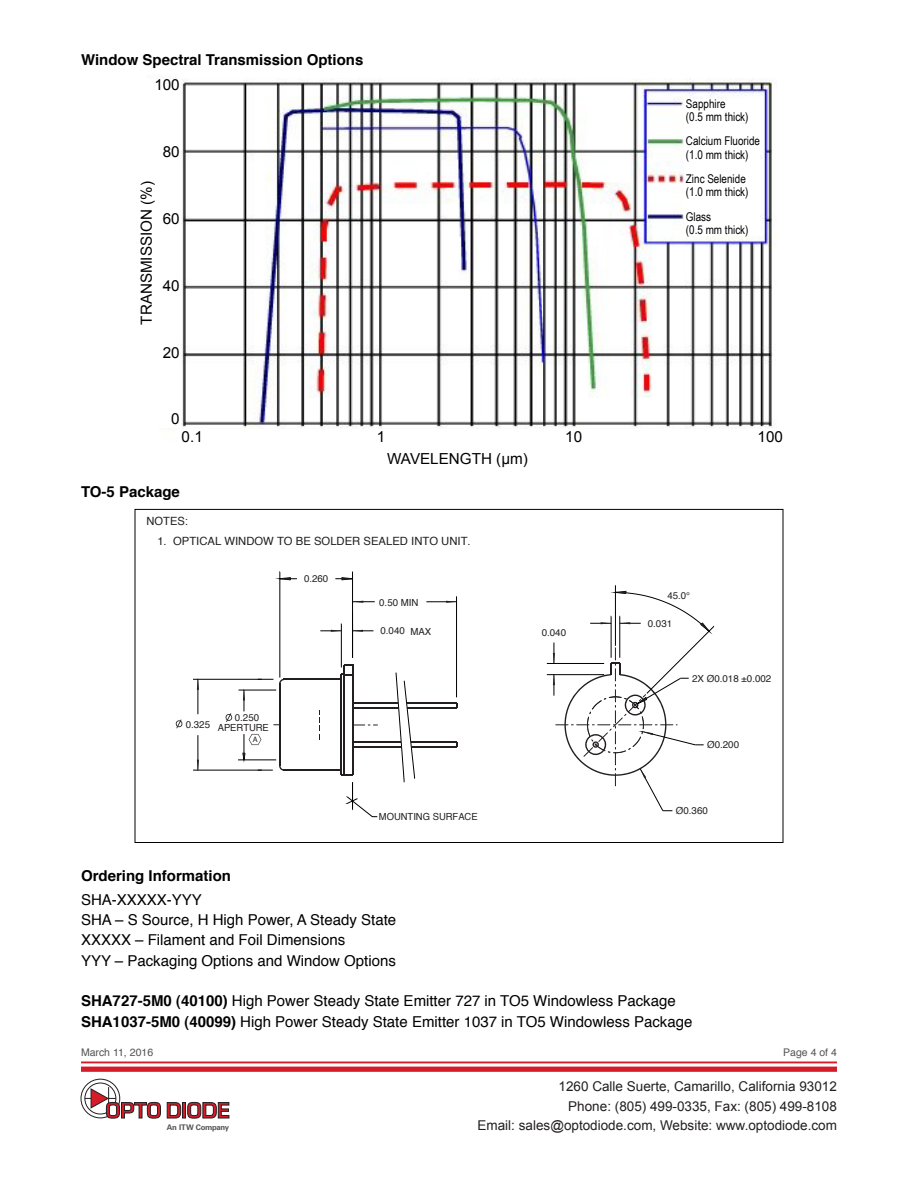
<style>
.page{position:relative;width:918px;height:1188px;background:#fff}
.page>*{position:absolute;margin:0;border:0;box-sizing:border-box;transform-origin:0 0}
.t1{font:15.15px "Arial";color:#000}
.t2{font:15px/20.4px "Helvetica";color:#000}
.t3{font:700 15px "Helvetica";color:#000}
.t4{font:13.5px/19.2px "Arial";color:#231f20;text-align:right}
.t5{font:12px/13.2px "Arial Narrow";color:#000}
.t6{font:11.4px "Helvetica";color:#231f20}
.t7{font:10.5px "Helvetica";color:#545456}
.t8{font:9.75px/10.4px "Helvetica";color:#231f20}
.t9{font:9.75px "Helvetica";color:#231f20;scale:.96 1}
.t10{font:700 7.8px "Univers";letter-spacing:-.04em;color:#545456}
.t11{font:7.5px "Helvetica";color:#231f20}
.s1{font-weight:700}
</style>
<div class="page">
<div style="left:81px;top:1079px;width:39px;height:39px;border:1px solid #231f20;border-radius:50%"></div>
<div style="left:85px;top:1083px;width:31px;height:31px;border:1px solid #231f20;border-radius:50%"></div>
<svg style="left:85px;top:1087px;width:76px;height:31px"></svg>
<svg style="left:167px;top:1102px;width:14px;height:16px"></svg>
<svg style="left:182px;top:1102px;width:4px;height:16px"></svg>
<svg style="left:187px;top:1102px;width:42px;height:16px"></svg>
<hr style="left:81px;top:1062px;width:756px;height:1px;background:#d51c29">
<div style="left:81px;top:1067px;width:756px;height:5px;background:#d51c29"></div>
<img style="left:163px;top:77px;width:610px;height:352px">
<div style="left:177px;top:48px;width:603px;height:30px;background:#fff"></div>
<div style="left:135px;top:79px;width:46px;height:349px;background:#fff"></div>
<div style="left:685px;top:100px;width:75px;height:136px;background:#fff"></div>
<svg style="left:395px;top:672px;width:20px;height:111px"></svg>
<hr style="left:341px;top:678px;width:1px;height:97px;background:#231f20">
<hr style="left:193px;top:679px;width:69px;height:1px;background:#000">
<hr style="left:193px;top:770px;width:69px;height:1px;background:#000">
<hr style="left:198px;top:679px;width:1px;height:35px;background:#000">
<svg style="left:197px;top:679px;width:2px;height:11px"></svg>
<hr style="left:198px;top:735px;width:1px;height:35px;background:#000">
<svg style="left:197px;top:760px;width:2px;height:10px"></svg>
<hr style="left:426px;top:601px;width:31px;height:1px;background:#000">
<svg style="left:446px;top:601px;width:10px;height:2px"></svg>
<svg style="left:279px;top:679px;width:5px;height:5px"></svg>
<svg style="left:279px;top:766px;width:5px;height:5px"></svg>
<hr style="left:547px;top:663px;width:57px;height:1px;background:#000">
<hr style="left:547px;top:674px;width:57px;height:1px;background:#000">
<hr style="left:411px;top:741px;width:46px;height:2px;background:#231f20">
<hr style="left:411px;top:746px;width:46px;height:2px;background:#231f20">
<hr style="left:407px;top:702px;width:50px;height:1px;background:#231f20">
<hr style="left:407px;top:707px;width:50px;height:1px;background:#231f20">
<svg style="left:353px;top:601px;width:22px;height:2px"></svg>
<hr style="left:353px;top:702px;width:45px;height:1px;background:#231f20">
<hr style="left:353px;top:707px;width:46px;height:1px;background:#231f20">
<hr style="left:353px;top:741px;width:48px;height:2px;background:#231f20">
<hr style="left:353px;top:746px;width:49px;height:2px;background:#231f20">
<svg style="left:341px;top:774px;width:12px;height:2px"></svg>
<svg style="left:175px;top:719px;width:8px;height:9px"></svg>
<svg style="left:258px;top:679px;width:15px;height:1px"></svg>
<svg style="left:258px;top:770px;width:15px;height:1px"></svg>
<hr style="left:343px;top:674px;width:2px;height:101px;background:#231f20">
<hr style="left:352px;top:665px;width:1px;height:110px;background:#231f20">
<hr style="left:283px;top:679px;width:58px;height:1px;background:#231f20">
<hr style="left:284px;top:769px;width:57px;height:2px;background:#231f20">
<hr style="left:279px;top:684px;width:2px;height:82px;background:#231f20">
<hr style="left:341px;top:624px;width:1px;height:43px;background:#000">
<svg style="left:320px;top:630px;width:21px;height:2px"></svg>
<svg style="left:353px;top:630px;width:20px;height:2px"></svg>
<svg style="left:353px;top:725px;width:24px;height:1px"></svg>
<svg style="left:341px;top:664px;width:12px;height:14px"></svg>
<hr style="left:456px;top:597px;width:1px;height:100px;background:#000">
<svg style="left:225px;top:713px;width:8px;height:9px"></svg>
<svg style="left:243px;top:691px;width:2px;height:20px"></svg>
<svg style="left:319px;top:710px;width:1px;height:30px"></svg>
<hr style="left:280px;top:572px;width:1px;height:106px;background:#000">
<hr style="left:352px;top:572px;width:1px;height:86px;background:#000">
<svg style="left:275px;top:577px;width:22px;height:3px"></svg>
<svg style="left:335px;top:577px;width:17px;height:3px"></svg>
<svg style="left:347px;top:782px;width:31px;height:35px"></svg>
<hr style="left:239px;top:690px;width:37px;height:1px;background:#000">
<hr style="left:238px;top:760px;width:38px;height:1px;background:#000">
<hr style="left:615px;top:585px;width:1px;height:61px;background:#000">
<svg style="left:553px;top:591px;width:162px;height:221px"></svg>
<svg style="left:242px;top:734px;width:19px;height:29px"></svg>
<p class="t3" style="left:81px;top:46px;width:284px">Window Spectral Transmission Options</p>
<p class="t1" style="left:154px;top:76px;width:27px">100</p>
<p class="t1" style="left:163px;top:143px;width:18px">80</p>
<p class="t1" style="left:138px;top:325px;width:145px;rotate:-90deg">TRANSMISSION (%)</p>
<p class="t1" style="left:163px;top:210px;width:18px">60</p>
<p class="t1" style="left:163px;top:277px;width:18px">40</p>
<p class="t1" style="left:163px;top:344px;width:18px">20</p>
<p class="t1" style="left:171px;top:411px;width:10px">0</p>
<p class="t5" style="left:686px;top:97px;width:64px">Sapphire<br>(0.5 mm thick)</p>
<p class="t5" style="left:686px;top:134px;width:76px">Calcium Fluoride (1.0 mm thick)</p>
<p class="t5" style="left:686px;top:172px;width:64px">Zinc Selenide (1.0 mm thick)</p>
<p class="t5" style="left:686px;top:210px;width:64px">Glass<br>(0.5 mm thick)</p>
<p class="t1" style="left:182px;top:428px;width:23px">0.1</p>
<p class="t1" style="left:377px;top:428px;width:10px">1</p>
<p class="t1" style="left:565px;top:428px;width:18px">10</p>
<p class="t1" style="left:758px;top:428px;width:27px">100</p>
<p class="t1" style="left:387px;top:450px;width:142px">WAVELENGTH (µm)</p>
<p class="t3" style="left:81px;top:478px;width:100px">TO-5 Package</p>
<p class="t6" style="left:147px;top:512px;width:43px">NOTES:</p>
<p class="t6" style="left:157px;top:532px;width:315px">1. OPTICAL WINDOW TO BE SOLDER SEALED INTO UNIT.</p>
<p class="t8" style="left:304px;top:573px;width:26px">0.260</p>
<p class="t8" style="left:186px;top:719px;width:26px">0.325</p>
<p class="t8" style="left:218px;top:712px;width:53px;text-indent:17px">0.250<br>APERTURE</p>
<p class="t11" style="left:253px;top:733px;width:6px">A</p>
<p class="t8" style="left:379px;top:597px;width:41px">0.50 MIN</p>
<p class="t8" style="left:380px;top:625px;width:52px">0.040 MAX</p>
<p class="t9" style="left:379px;top:809px;width:104px">MOUNTING SURFACE</p>
<p class="t8" style="left:542px;top:627px;width:26px">0.040</p>
<p class="t8" style="left:667px;top:590px;width:24px">45.0°</p>
<p class="t8" style="left:648px;top:618px;width:26px">0.031</p>
<p class="t8" style="left:692px;top:673px;width:81px">2X Ø0.018 ±0.002</p>
<p class="t8" style="left:707px;top:739px;width:34px">Ø0.200</p>
<p class="t8" style="left:676px;top:805px;width:34px">Ø0.360</p>
<p class="t3" style="left:81px;top:862px;width:152px">Ordering Information</p>
<p class="t2" style="left:81px;top:889px;width:317px">SHA-XXXXX-YYY<br>SHA – S Source, H High Power, A Steady State XXXXX – Filament and Foil Dimensions<br>YYY – Packaging Options and Window Options</p>
<p class="t2" style="left:81px;top:990px;width:613px"><span class="s1">SHA727-5M0 (40100)</span> High Power Steady State Emitter 727 in TO5 Windowless Package<br><span class="s1">SHA1037-5M0 (40099)</span> High Power Steady State Emitter 1037 in TO5 Windowless Package</p>
<p class="t7" style="left:81px;top:1044px;width:74px">March 11, 2016</p>
<p class="t7" style="left:783px;top:1044px;width:55px">Page 4 of 4</p>
<p class="t10" style="left:167px;top:1123px;width:64px">An ITW Company</p>
<p class="t4" style="left:478px;top:1077px;width:361px">1260 Calle Suerte, Camarillo, California 93012<br>Phone: (805) 499-0335, Fax: (805) 499-8108<br>Email: sales@optodiode.com, Website: www.optodiode.com</p>
</div>
